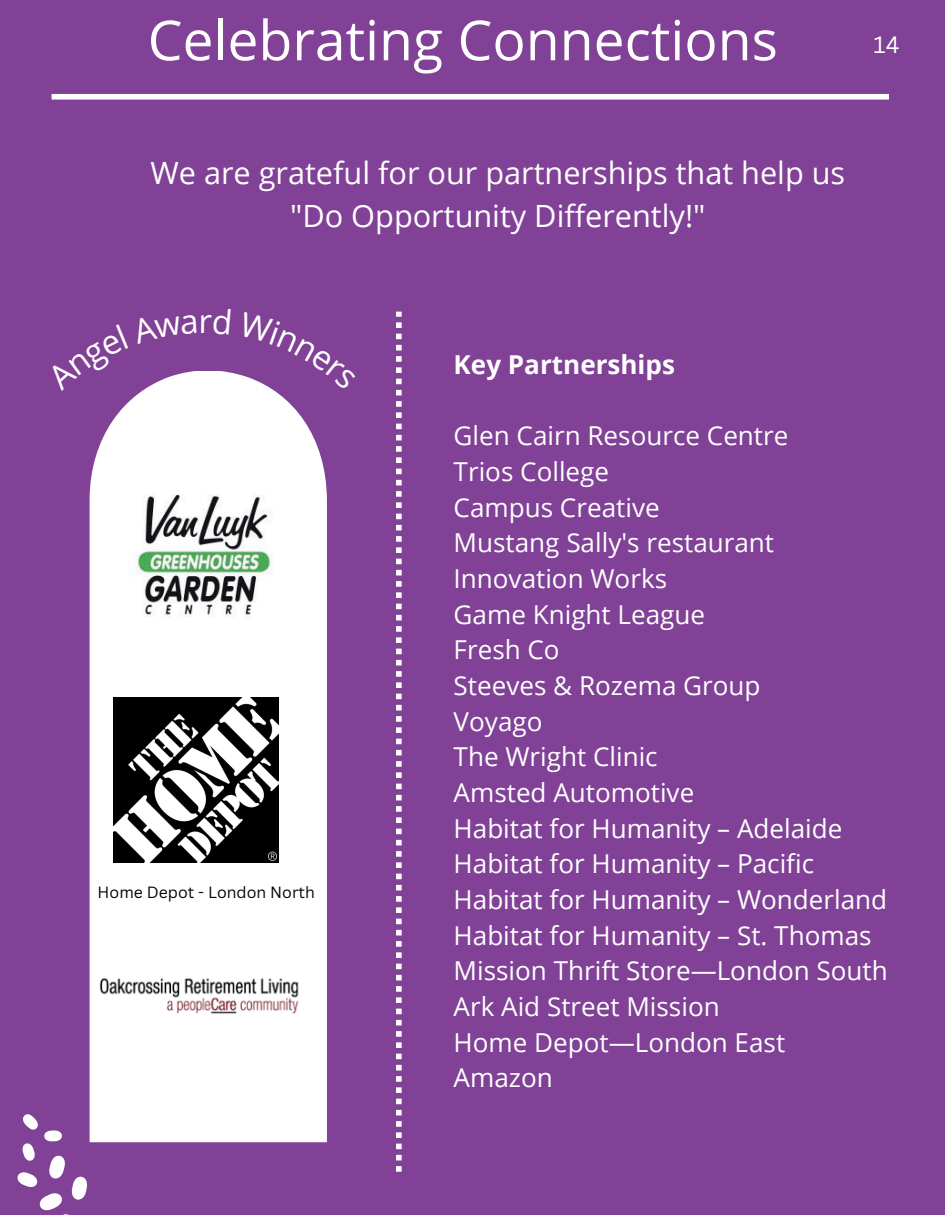
<style>
.page{position:relative;width:945px;height:1215px;background:#804196}
.page>*{position:absolute;margin:0;border:0;box-sizing:border-box;transform-origin:0 0}
.t1{font:55.2px "Open Sans";color:#fff}
.t2{font:33.3px "Open Sans";color:#fff}
.t3{font:30.6px/42.6px "Open Sans";color:#fff;text-align:center}
.t4{font:26.1px/35.7px "Open Sans";color:#fff}
.t5{font:700 26.1px "Open Sans";color:#fff}
.t6{font:22.95px "Canva Sans";color:#fff}
.t7{font:15.75px "Canva Sans";color:#080704}
</style>
<div class="page">
<svg style="left:17px;top:1114px;width:70px;height:101px"></svg>
<div style="left:52px;top:94px;width:837px;height:6px;background:#fff"></div>
<div style="left:90px;top:371px;width:237px;height:771px;background:#fff"></div>
<img style="left:113px;top:466px;width:181px;height:180px">
<img style="left:113px;top:697px;width:166px;height:165px">
<img style="left:93px;top:883px;width:222px;height:222px">
<svg style="left:396px;top:312px;width:6px;height:860px"></svg>
<svg style="left:90px;top:371px;width:107px;height:20px"></svg>
<svg style="left:239px;top:371px;width:88px;height:19px"></svg>
<h1 class="t1" style="left:148px;top:2px;width:632px">Celebrating Connections</h1>
<p class="t6" style="left:874px;top:31px;width:28px">14</p>
<p class="t3" style="left:150px;top:151px;width:696px">We are grateful for our partnerships that help us "Do Opportunity Differently!"</p>
<p class="t2" style="left:199px;top:298px;width:15px">r</p>
<p class="t5" style="left:454px;top:346px;width:223px">Key Partnerships</p>
<p class="t7" style="left:98px;top:883px;width:219px">Home Depot - London North</p>
<p class="t4" style="left:454px;top:417px;width:436px">Glen Cairn Resource Centre<br>Trios College<br>Campus Creative<br>Mustang Sally's restaurant<br>Innovation Works<br>Game Knight League<br>Fresh Co<br>Steeves &amp; Rozema Group<br>Voyago<br>The Wright Clinic<br>Amsted Automotive<br>Habitat for Humanity – Adelaide<br>Habitat for Humanity – Pacific<br>Habitat for Humanity – Wonderland<br>Habitat for Humanity – St. Thomas<br>Mission Thrift Store—London South<br>Ark Aid Street Mission<br>Home Depot—London East<br>Amazon</p>
</div>
